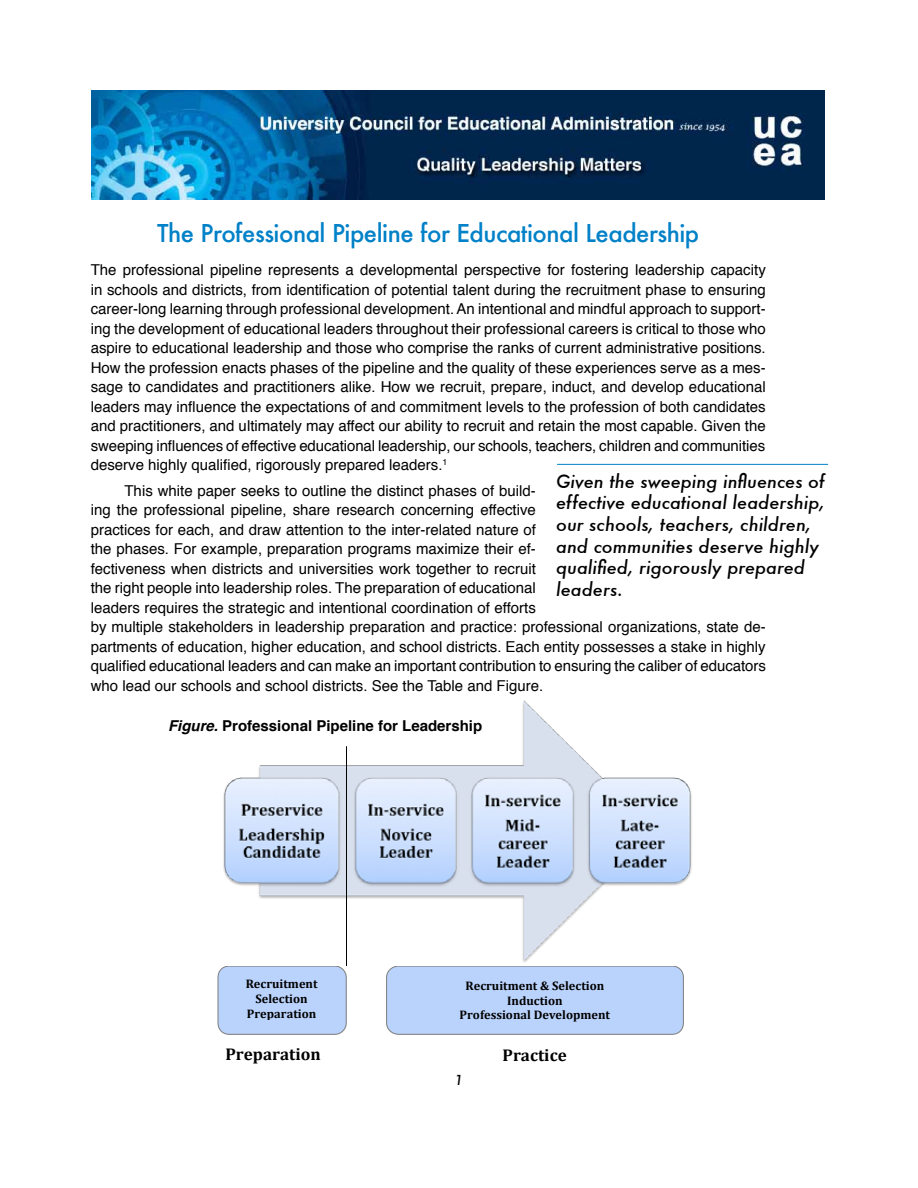
<style>
.page{position:relative;width:918px;height:1188px;background:#fff}
.page>*{position:absolute;margin:0;border:0;box-sizing:border-box;transform-origin:0 0}
.t1{font:500 24px "Futura";letter-spacing:-.02em;color:#0181c8}
.t2{font:italic 500 18px/21.6px "Futura";color:#000}
.t3{font:700 17.1px "Cambria";color:#000}
.t4{font:15px/19.5px "Helvetica";color:#000;text-align:justify}
.t5{font:700 15px "Helvetica";color:#000}
.t6{font:italic 500 13.5px "Futura";color:#000}
.t7{font:700 12.45px/15px "Cambria";color:#000;text-align:center}
.s1{font-style:italic}
</style>
<div class="page">
<img style="left:92px;top:90px;width:733px;height:109px">
<hr style="left:557px;top:464px;width:271px;height:1px;background:#0181c8">
<img style="left:223px;top:700px;width:469px;height:267px">
<hr style="left:346px;top:746px;width:1px;height:220px;background:#000">
<svg style="left:218px;top:967px;width:129px;height:68px"></svg>
<div style="left:221px;top:974px;width:123px;height:49px;background:#bad3fc"></div>
<div style="left:386px;top:967px;width:298px;height:68px;background:#bad3fc"></div>
<h1 class="t1" style="left:157px;top:217px;width:544px">The Professional Pipeline for Educational Leadership</h1>
<p class="t4" style="left:91px;top:261px;width:677px">The professional pipeline represents a developmental perspective for fostering leadership capacity in schools and districts, from identification of potential talent during the recruitment phase to ensuring career-long learning through professional development. An intentional and mindful approach to support&shy;ing the development of educational leaders throughout their professional careers is critical to those who aspire to educational leadership and those who comprise the ranks of current administrative positions.<br>How the profession enacts phases of the pipeline and the quality of these experiences serve as a mes&shy;sage to candidates and practitioners alike. How we recruit, prepare, induct, and develop educational leaders may influence the expectations of and commitment levels to the profession of both candidates and practitioners, and ultimately may affect our ability to recruit and retain the most capable. Given the sweeping influences of effective educational leadership, our schools, teachers, children and communities deserve highly qualified, rigorously prepared leaders.<sup>1</sup></p>
<p class="t4" style="left:91px;top:481px;width:677px;text-align:left;text-indent:34px">This white paper seeks to outline the distinct phases of build-<br>ing the professional pipeline, share research concerning effective<br>practices for each, and draw attention to the inter-related nature of<br>the phases. For example, preparation programs maximize their ef-<br>fectiveness when districts and universities work together to recruit<br>the right people into leadership roles. The preparation of educational<br>leaders requires the strategic and intentional coordination of efforts<br>by multiple stakeholders in leadership preparation and practice: professional organizations, state de&shy;partments of education, higher education, and school districts. Each entity possesses a stake in highly qualified educational leaders and can make an important contribution to ensuring the caliber of educators who lead our schools and school districts. See the Table and Figure.</p>
<p class="t5" style="left:168px;top:714px;width:316px"><span class="s1">Figure.</span> Professional Pipeline for Leadership</p>
<p class="t2" style="left:556px;top:470px;width:270px">Given the sweeping influences of effective educational leadership, our schools, teachers, children, and communities deserve highly qualified, rigorously prepared leaders.</p>
<p class="t7" style="left:246px;top:976px;width:73px">Recruitment<br>Selection<br>Preparation</p>
<p class="t7" style="left:460px;top:979px;width:152px;line-height:14.5px">Recruitment &amp; Selection<br>Induction<br>Professional Development</p>
<p class="t3" style="left:226px;top:1043px;width:97px">Preparation</p>
<p class="t3" style="left:503px;top:1044px;width:66px">Practice</p>
<p class="t6" style="left:455px;top:1071px;width:10px">1</p>
</div>
